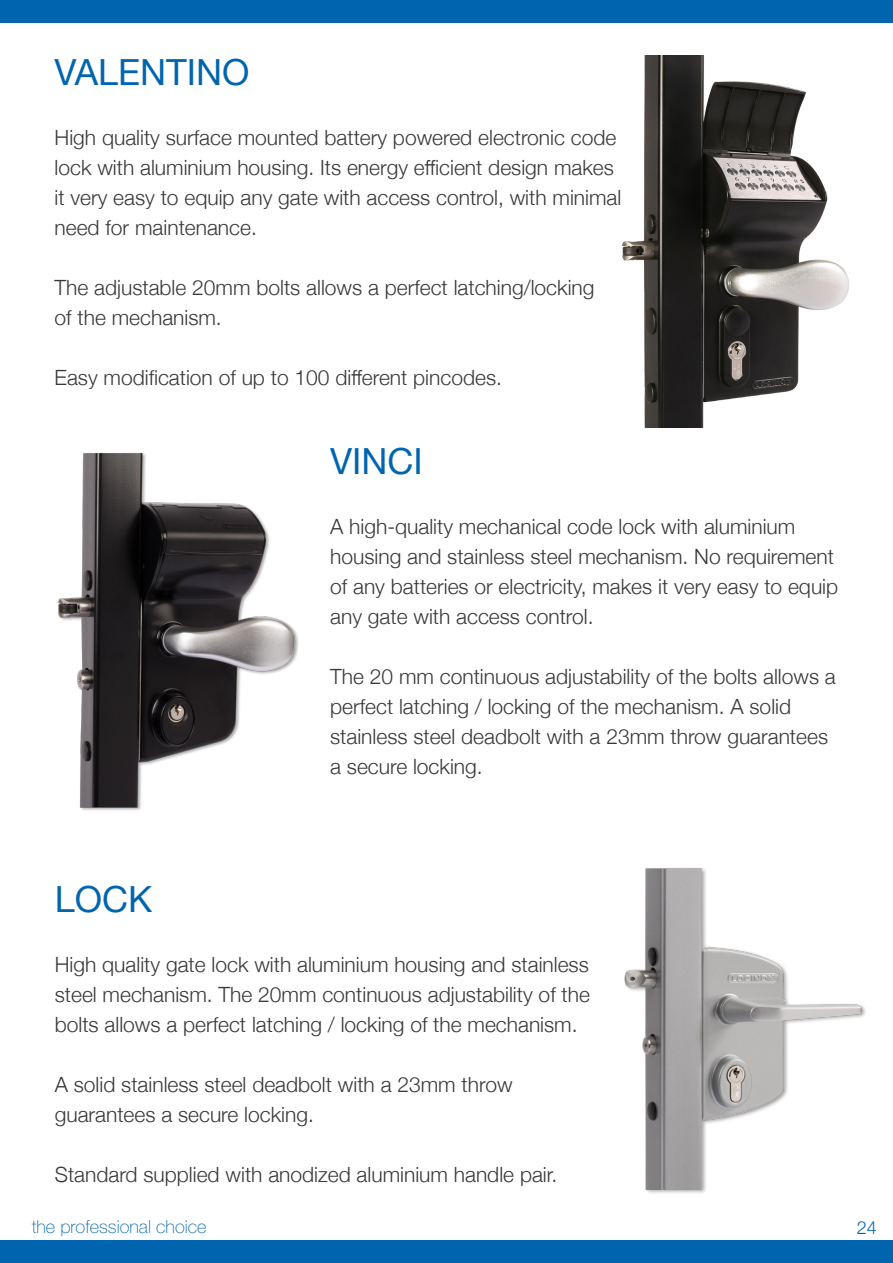
<style>
.page{position:relative;width:893px;height:1263px;background:#fff}
.page>*{position:absolute;margin:0;border:0;box-sizing:border-box;transform-origin:0 0}
.t1{font:36px "Helvetica Neue";color:#0065ae}
.t2{font:300 21px/30px "Helvetica Neue";color:#383838}
.t3{font:100 18px "Helvetica Neue LT Std";color:#0065ae}
.t4{font:300 18px "Helvetica Neue";color:#0065ae}
</style>
<div class="page">
<div style="left:0;top:1240px;width:893px;height:23px;background:#0065ae"></div>
<div style="left:0;top:0;width:893px;height:23px;background:#0065ae"></div>
<img style="left:622px;top:55px;width:227px;height:372px">
<img style="left:57px;top:453px;width:242px;height:358px">
<img style="left:624px;top:868px;width:242px;height:325px">
<img style="left:57px;top:657px;width:16px;height:154px">
<p class="t1" style="left:55px;top:47px;width:197px">VALENTINO</p>
<p class="t2" style="left:55px;top:121px;width:568px">High quality surface mounted battery powered electronic code lock with aluminium housing. Its energy efficient design makes it very easy to equip any gate with access control, with minimal need for maintenance.</p>
<p class="t2" style="left:55px;top:271px;width:541px">The adjustable 20mm bolts allows a perfect latching/locking</p>
<p class="t2" style="left:55px;top:301px;width:169px">of the mechanism.</p>
<p class="t2" style="left:55px;top:361px;width:449px">Easy modification of up to 100 different pincodes.</p>
<p class="t1" style="left:330px;top:435px;width:94px">VINCI</p>
<p class="t2" style="left:330px;top:510px;width:510px">A high-quality mechanical code lock with aluminium housing and stainless steel mechanism. No requirement of any batteries or electricity, makes it very easy to equip any gate with access control.</p>
<p class="t1" style="left:55px;top:873px;width:99px">LOCK</p>
<p class="t2" style="left:330px;top:660px;width:507px">The 20 mm continuous adjustability of the bolts allows a perfect latching / locking of the mechanism. A solid</p>
<p class="t2" style="left:330px;top:720px;width:499px">stainless steel deadbolt with a 23mm throw guarantees</p>
<p class="t2" style="left:330px;top:750px;width:154px">a secure locking.</p>
<p class="t2" style="left:55px;top:948px;width:537px;text-align:justify">High quality gate lock with aluminium housing and stainless steel mechanism. The 20mm continuous adjustability of the bolts allows a perfect latching / locking of the mechanism.</p>
<p class="t2" style="left:55px;top:1068px;width:459px">A solid stainless steel deadbolt with a 23mm throw</p>
<p class="t2" style="left:55px;top:1098px;width:261px">guarantees a secure locking.</p>
<p class="t2" style="left:55px;top:1158px;width:504px">Standard supplied with anodized aluminium handle pair.</p>
<p class="t3" style="left:32px;top:1216px;width:176px">the professional choice</p>
<p class="t4" style="left:857px;top:1213px;width:22px">24</p>
</div>
